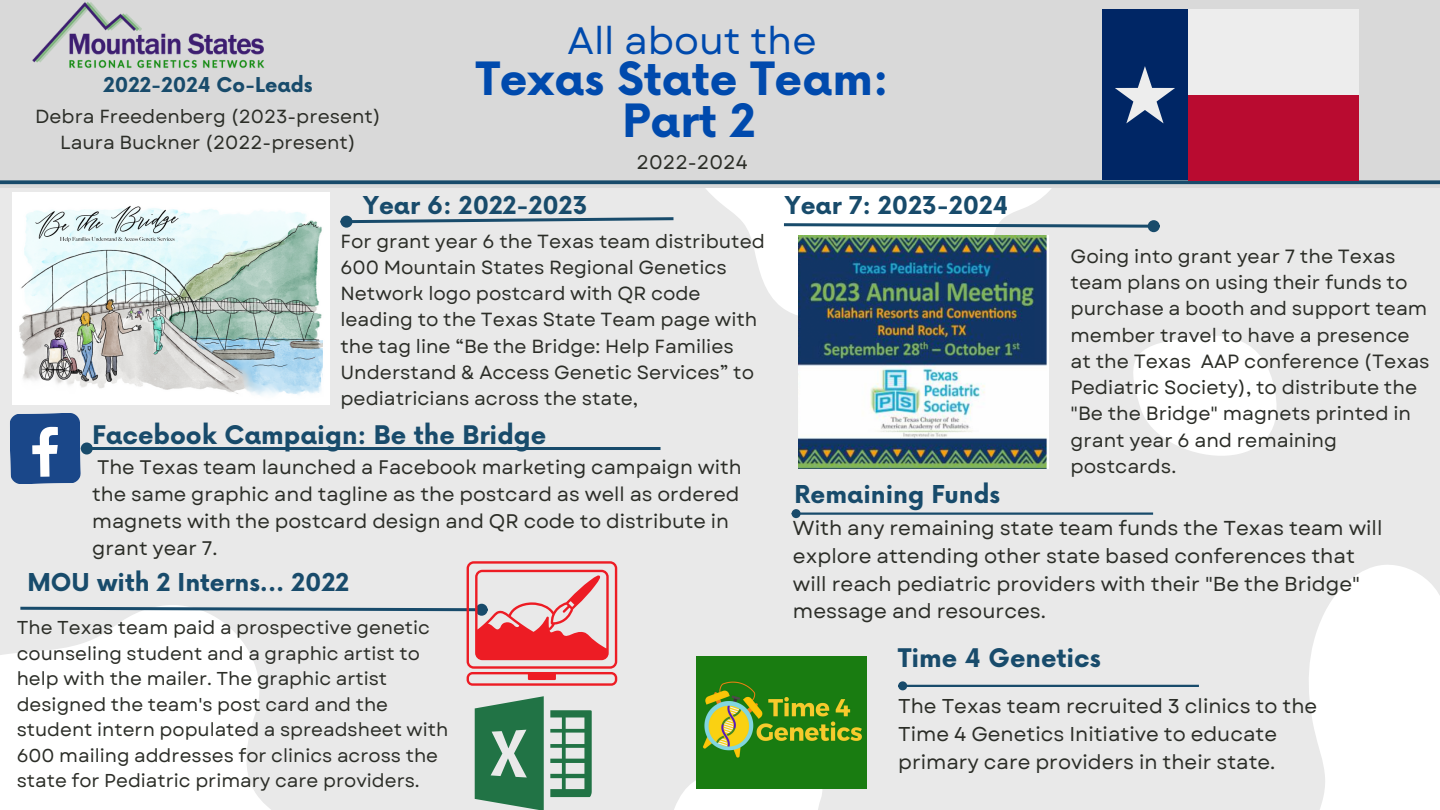
<style>
.page{position:relative;width:1440px;height:810px;background:#e9e9e9}
.page>*{position:absolute;margin:0;border:0;box-sizing:border-box;transform-origin:0 0}
.t1{font:700 44.7px "Now";color:#004aad}
.t2{font:38.1px "Garet";color:#004aad}
.t3{font:700 25px "Now";color:#184b6b}
.t4{font:700 24px "Now";color:#184b6b}
.t5{font:20.2px/27.8px "Garet";color:#2b2d27}
.t6{font:20px/27.8px "Garet";color:#2b2d27}
.t7{font:700 19.9px "Now";color:#184b6b}
.t8{font:19.6px/27px "Garet";color:#2b2d27}
.t9{font:19.2px/26.2px "Garet";color:#2b2d27}
.t10{font:19px/26.2px "Garet";color:#2b2d27}
.t11{font:18.9px "Garet";color:#2b2d27}
.t12{font:18.6px/25.5px "Garet";color:#2b2d27}
</style>
<div class="page">
<svg style="left:645px;top:187px;width:458px;height:196px"></svg>
<svg style="left:674px;top:696px;width:193px;height:114px"></svg>
<img style="left:697px;top:657px;width:169px;height:131px">
<div style="left:0;top:653px;width:271px;height:157px;background:#fff"></div>
<div style="left:0;top:0;width:1440px;height:187px;background:#d9d9d9"></div>
<svg style="left:1099px;top:300px;width:178px;height:156px"></svg>
<svg style="left:1309px;top:565px;width:131px;height:245px;background:#fcfcfc"></svg>
<svg style="left:10px;top:413px;width:71px;height:71px;background:#40669c"></svg>
<hr style="left:92px;top:447px;width:569px;height:3px;background:#184b6b">
<div style="left:82px;top:444px;width:9px;height:9px;background:#184b6b;border-radius:50%"></div>
<div style="left:81px;top:443px;width:12px;height:12px;border:3px solid #184b6b;border-radius:50%"></div>
<img style="left:32px;top:2px;width:233px;height:67px">
<img style="left:12px;top:193px;width:317px;height:211px">
<svg style="left:349px;top:216px;width:328px;height:9px"></svg>
<div style="left:342px;top:217px;width:9px;height:9px;background:#184b6b;border-radius:50%"></div>
<div style="left:340px;top:216px;width:13px;height:12px;border:3px solid #184b6b;border-radius:50%"></div>
<hr style="left:800px;top:513px;width:353px;height:2px;background:#184b6b">
<div style="left:793px;top:510px;width:6px;height:7px;background:#184b6b;border-radius:50%"></div>
<div style="left:792px;top:509px;width:9px;height:9px;border:2px solid #184b6b;border-radius:50%"></div>
<svg style="left:0;top:180px;width:1440px;height:4px;background:#2c5472"></svg>
<div style="left:1102px;top:9px;width:86px;height:171px;background:#002665"></div>
<div style="left:1188px;top:95px;width:171px;height:85px;background:#b90b30"></div>
<div style="left:1188px;top:9px;width:171px;height:86px;background:#ededed"></div>
<svg style="left:1115px;top:66px;width:60px;height:57px"></svg>
<hr style="left:907px;top:685px;width:292px;height:2px;background:#184b6b">
<div style="left:899px;top:682px;width:7px;height:7px;background:#184b6b;border-radius:50%"></div>
<div style="left:898px;top:681px;width:9px;height:9px;border:2px solid #184b6b;border-radius:50%"></div>
<img style="left:799px;top:236px;width:249px;height:232px">
<svg style="left:550px;top:710px;width:42px;height:87px"></svg>
<svg style="left:475px;top:696px;width:69px;height:114px"></svg>
<svg style="left:781px;top:222px;width:368px;height:7px"></svg>
<div style="left:1149px;top:222px;width:9px;height:9px;background:#184b6b;border-radius:50%"></div>
<div style="left:1148px;top:220px;width:12px;height:12px;border:3px solid #184b6b;border-radius:50%"></div>
<svg style="left:17px;top:561px;width:600px;height:125px"></svg>
<p class="t7" style="left:103px;top:74px;width:211px">2022-2024 Co-Leads</p>
<p class="t11" style="left:35px;top:103px;width:347px">Debra Freedenberg (2023-present)</p>
<p class="t11" style="left:60px;top:129px;width:297px">Laura Buckner (2022-present)</p>
<p class="t2" style="left:568px;top:13px;width:250px">All about the</p>
<p class="t1" style="left:476px;top:54px;width:414px">Texas State Team:</p>
<p class="t1" style="left:623px;top:97px;width:135px">Part 2</p>
<p class="t8" style="left:637px;top:149px;width:113px">2022-2024</p>
<p class="t4" style="left:363px;top:192px;width:226px">Year 6: 2022-2023</p>
<p class="t10" style="left:340px;top:228px;width:426px">For grant year 6 the Texas team distributed 600 Mountain States Regional Genetics Network logo postcard with QR code leading to the Texas State Team page with the tag line “Be the Bridge: Help Families Understand &amp; Access Genetic Services” to pediatricians across the state,</p>
<p class="t3" style="left:92px;top:422px;width:456px">Facebook Campaign: Be the Bridge</p>
<p class="t8" style="left:92px;top:454px;width:651px">The Texas team launched a Facebook marketing campaign with the same graphic and tagline as the postcard as well as ordered magnets with the postcard design and QR code to distribute in grant year 7.</p>
<p class="t4" style="left:27px;top:569px;width:323px">MOU with 2 Interns... 2022</p>
<p class="t12" style="left:17px;top:615px;width:433px">The Texas team paid a prospective genetic counseling student and a graphic artist to help with the mailer. The graphic artist designed the team's post card and the student intern populated a spreadsheet with 600 mailing addresses for clinics across the state for Pediatric primary care providers.</p>
<p class="t4" style="left:785px;top:192px;width:225px">Year 7: 2023-2024</p>
<p class="t4" style="left:795px;top:481px;width:207px">Remaining Funds</p>
<p class="t9" style="left:1071px;top:243px;width:361px">Going into grant year 7 the Texas team plans on using their funds to purchase a booth and support team member travel to have a presence at the Texas AAP conference (Texas<br>Pediatric Society), to distribute the "Be the Bridge" magnets printed in grant year 6 and remaining postcards.</p>
<p class="t5" style="left:793px;top:514px;width:591px">With any remaining state team funds the Texas team will explore attending other state based conferences that will reach pediatric providers with their "Be the Bridge" message and resources.</p>
<p class="t3" style="left:898px;top:645px;width:204px">Time 4 Genetics</p>
<p class="t6" style="left:898px;top:692px;width:421px">The Texas team recruited 3 clinics to the<br>Time 4 Genetics Initiative to educate primary care providers in their state.</p>
</div>
